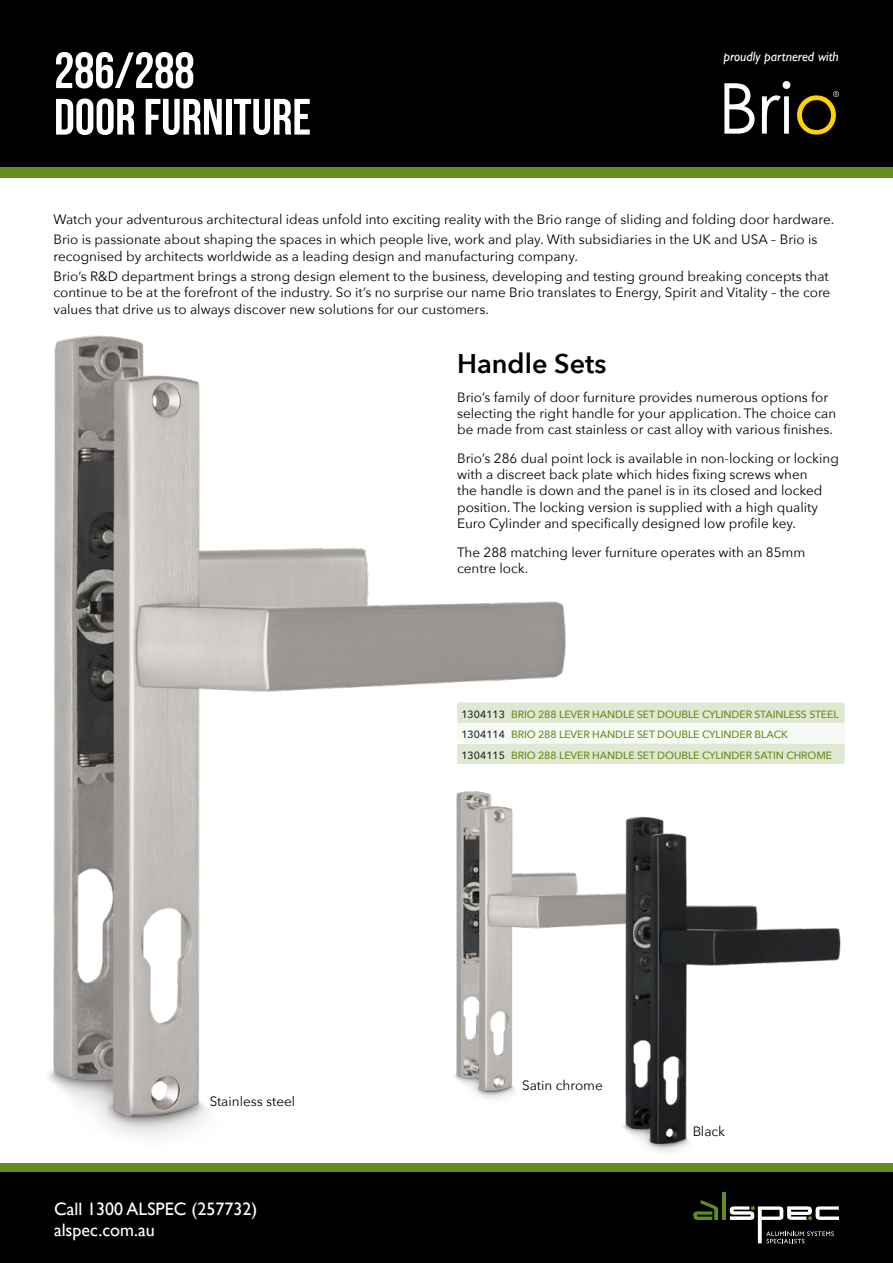
<style>
.page{position:relative;width:893px;height:1263px;background:#fff}
.page>*{position:absolute;margin:0;border:0;box-sizing:border-box;transform-origin:0 0}
.t1{font:51px/46.5px "Bebas Neue";color:#fff}
.t2{font:600 27px "Avenir Next";color:#000}
.t3{font:18px/20.9px "Gill Sans";color:#fff}
.t4{font:13.5px/16.2px "Avenir Next";color:#000}
.t5{font:italic 13.5px "Gill Sans";color:#fff}
.t6{font:500 10.5px/20.5px "Avenir Next";letter-spacing:-.01em;color:#638c1c}
.s1{color:#222721}
</style>
<div class="page">
<img style="left:48px;top:335px;width:518px;height:802px">
<img style="left:433px;top:782px;width:167px;height:325px">
<div style="left:0;top:0;width:893px;height:167px;background:#000"></div>
<div style="left:0;top:167px;width:893px;height:11px;background:#638c1c"></div>
<svg style="left:724px;top:83px;width:31px;height:51px"></svg>
<svg style="left:762px;top:81px;width:28px;height:53px"></svg>
<svg style="left:797px;top:91px;width:42px;height:44px"></svg>
<svg style="left:457px;top:702px;width:387px;height:62px"></svg>
<hr style="left:457px;top:743px;width:50px;height:1px;background:#fff">
<img style="left:600px;top:816px;width:241px;height:336px">
<div style="left:0;top:1164px;width:893px;height:99px;background:#000"></div>
<hr style="left:722px;top:1193px;width:4px;height:27px;background:#638c1c">
<svg style="left:693px;top:1200px;width:25px;height:20px"></svg>
<svg style="left:730px;top:1206px;width:109px;height:37px"></svg>
<div style="left:0;top:1164px;width:893px;height:8px;background:#638c1c"></div>
<h1 class="t1" style="left:54px;top:47px;width:259px">286/288<br>DOOR FURNITURE</h1>
<p class="t5" style="left:723px;top:49px;width:117px">proudly partnered with</p>
<p class="t4" style="left:53px;top:209px;width:782px;line-height:20.4px">Watch your adventurous architectural ideas unfold into exciting reality with the Brio range of sliding and folding door hardware.<br>Brio is passionate about shaping the spaces in which people live, work and play. With subsidiaries in the UK and USA – Brio is</p>
<p class="t4" style="left:53px;top:245px;width:777px;line-height:20.4px">recognised by architects worldwide as a leading design and manufacturing company.<br>Brio’s R&amp;D department brings a strong design element to the business, developing and testing ground breaking concepts that</p>
<p class="t4" style="left:53px;top:284px;width:778px">continue to be at the forefront of the industry. So it’s no surprise our name Brio translates to Energy, Spirit and Vitality – the core values that drive us to always discover new solutions for our customers.</p>
<h2 class="t2" style="left:457px;top:340px;width:151px">Handle Sets</h2>
<p class="t4" style="left:457px;top:388px;width:381px">Brio’s family of door furniture provides numerous options for selecting the right handle for your application. The choice can be made from cast stainless or cast alloy with various finishes.</p>
<p class="t4" style="left:457px;top:450px;width:383px">Brio’s 286 dual point lock is available in non-locking or locking with a discreet back plate which hides fixing screws when<br>the handle is down and the panel is in its closed and locked position. The locking version is supplied with a high quality Euro Cylinder and specifically designed low profile key.</p>
<p class="t4" style="left:457px;top:543px;width:350px">The 288 matching lever furniture operates with an 85mm centre lock.</p>
<p class="t6" style="left:461px;top:703px;width:379px"><span class="s1">1304113</span> BRIO 288 LEVER HANDLE SET DOUBLE CYLINDER STAINLESS STEEL<br><span class="s1">1304114</span> BRIO 288 LEVER HANDLE SET DOUBLE CYLINDER BLACK<br><span class="s1">1304115</span> BRIO 288 LEVER HANDLE SET DOUBLE CYLINDER SATIN CHROME</p>
<p class="t4" style="left:209px;top:1093px;width:87px">Stainless steel</p>
<h3 class="t3" style="left:54px;top:1198px;width:205px">Call 1300 ALSPEC (257732) alspec.com.au</h3>
<p class="t4" style="left:522px;top:1076px;width:82px">Satin chrome</p>
<p class="t4" style="left:692px;top:1122px;width:34px">Black</p>
</div>
